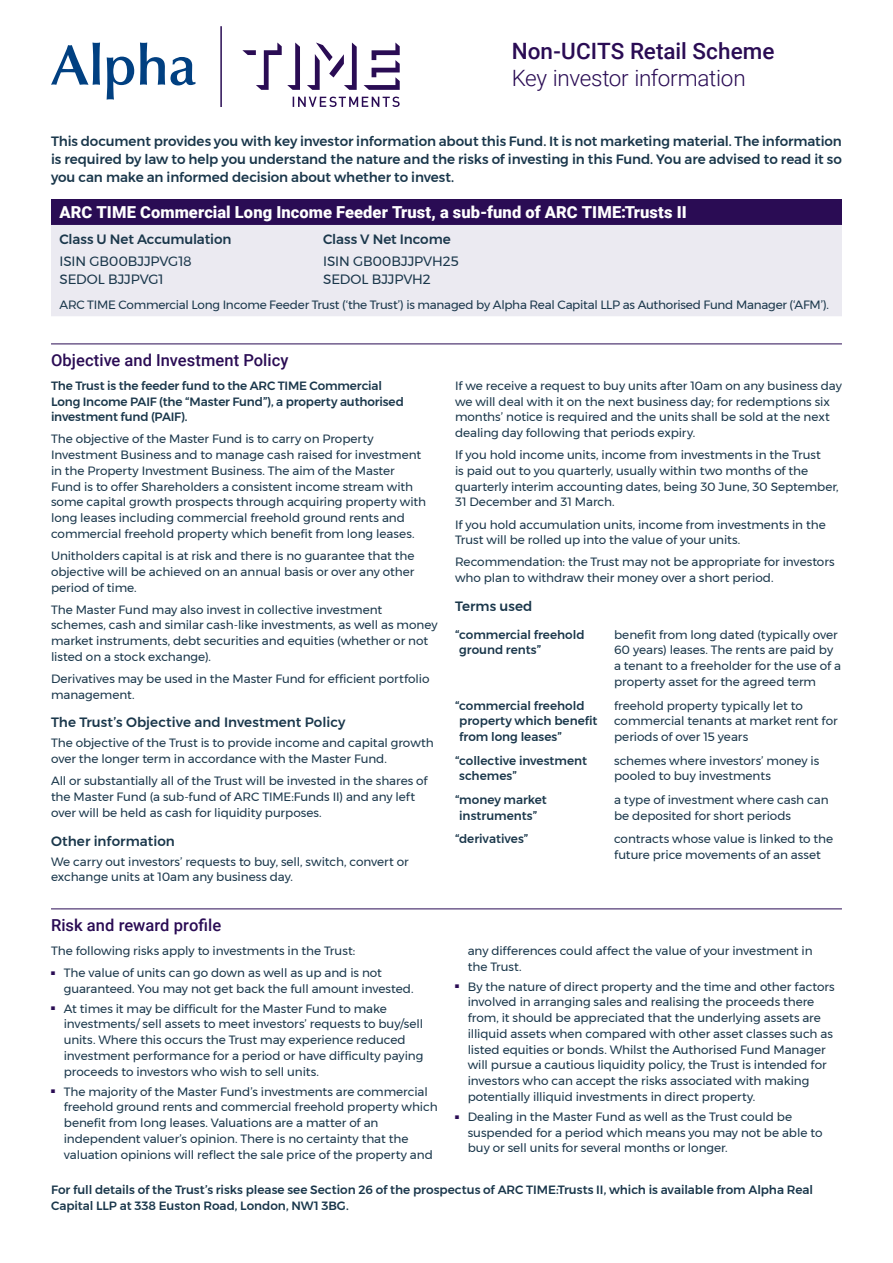
<style>
.page{position:relative;width:893px;height:1263px;background:#fff}
.page>*{position:absolute;margin:0;border:0;box-sizing:border-box;transform-origin:0 0}
.t1{font:300 22.5px "Roboto";letter-spacing:-.01em;color:#2a0c54}
.t2{font:500 22.5px "Roboto";color:#2a0c54}
.Subhead_1{font:900 16.5px "Roboto";letter-spacing:.005em;color:#fff}
.Subhead_1-2{font:500 16.5px "Roboto";letter-spacing:.005em;color:#2a0c54}
.Body{font:500 13.5px/18px "Montserrat";letter-spacing:-.005em;color:#1a374b;text-align:justify}
.Subhead_2{font:500 13.5px "Montserrat";letter-spacing:.005em;color:#1a374b}
.Body-2{font:13.5px/18px "Montserrat";letter-spacing:-.01em;color:#1a374b}
.Side-Body{font:12px/15.8px "Montserrat";letter-spacing:-.005em;color:#1a374b}
.Side-Body-2{font:500 12px/15.8px "Montserrat";letter-spacing:-.005em;color:#1a374b}
.Body-3{font:12px "Montserrat";letter-spacing:-.02em;color:#1a374b}
</style>
<div class="page">
<svg style="left:242px;top:43px;width:158px;height:64px"></svg>
<svg style="left:51px;top:43px;width:145px;height:57px"></svg>
<hr style="left:220px;top:26px;width:2px;height:81px;background:#2a0c54">
<hr style="left:51px;top:343px;width:791px;height:1px;background:#2a0c54">
<div style="left:51px;top:199px;width:791px;height:26px;background:#2a0c54"></div>
<div style="left:51px;top:225px;width:791px;height:91px;background:#ebeaf1"></div>
<hr style="left:51px;top:908px;width:791px;height:1px;background:#2a0c54">
<p class="t2" style="left:512px;top:35px;width:264px">Non-UCITS Retail Scheme</p>
<p class="t1" style="left:512px;top:62px;width:235px">Key investor information</p>
<p class="Body" style="left:51px;top:132px;width:792px">This document provides you with key investor information about this Fund. It is not marketing material. The information is required by law to help you understand the nature and the risks of investing in this Fund. You are advised to read it so you can make an informed decision about whether to invest.</p>
<p class="Subhead_1" style="left:60px;top:200px;width:629px">ARC TIME Commercial Long Income Feeder Trust, a sub-fund of ARC TIME:Trusts II</p>
<p class="Body" style="left:60px;top:230px;width:174px">Class U Net Accumulation</p>
<p class="Body-2" style="left:60px;top:252px;width:134px">ISIN GB00BJJPVG18<br>SEDOL BJJPVG1</p>
<p class="Body" style="left:323px;top:230px;width:129px">Class V Net Income</p>
<p class="Body-2" style="left:323px;top:252px;width:137px">ISIN GB00BJJPVH25<br>SEDOL BJJPVH2</p>
<p class="Body-3" style="left:60px;top:295px;width:771px">ARC TIME Commercial Long Income Feeder Trust (‘the Trust’) is managed by Alpha Real Capital LLP as Authorised Fund Manager (‘AFM’).</p>
<p class="Subhead_1-2" style="left:51px;top:348px;width:239px">Objective and Investment Policy</p>
<p class="Side-Body-2" style="left:51px;top:378px;width:354px">The Trust is the feeder fund to the ARC TIME Commercial<br>Long Income PAIF (the “Master Fund”), a property authorised investment fund (PAIF).</p>
<p class="Side-Body" style="left:51px;top:431px;width:377px">The objective of the Master Fund is to carry on Property Investment Business and to manage cash raised for investment in the Property Investment Business. The aim of the Master Fund is to offer Shareholders a consistent income stream with some capital growth prospects through acquiring property with long leases including commercial freehold ground rents and commercial freehold property which benefit from long leases.</p>
<p class="Side-Body" style="left:51px;top:548px;width:365px;text-align:justify">Unitholders capital is at risk and there is no guarantee that the objective will be achieved on an annual basis or over any other period of time.</p>
<p class="Side-Body" style="left:51px;top:601px;width:388px">The Master Fund may also invest in collective investment schemes, cash and similar cash-like investments, as well as money market instruments, debt securities and equities (whether or not listed on a stock exchange).</p>
<p class="Side-Body" style="left:51px;top:671px;width:380px">Derivatives may be used in the Master Fund for efficient portfolio management.</p>
<p class="Subhead_2" style="left:51px;top:712px;width:296px">The Trust’s Objective and Investment Policy</p>
<p class="Side-Body" style="left:51px;top:735px;width:384px">The objective of the Trust is to provide income and capital growth over the longer term in accordance with the Master Fund.</p>
<p class="Side-Body" style="left:51px;top:773px;width:378px">All or substantially all of the Trust will be invested in the shares of the Master Fund (a sub-fund of ARC TIME:Funds II) and any left over will be held as cash for liquidity purposes.</p>
<p class="Subhead_2" style="left:51px;top:830px;width:125px">Other information</p>
<p class="Side-Body" style="left:51px;top:853px;width:359px">We carry out investors’ requests to buy, sell, switch, convert or exchange units at 10am any business day.</p>
<p class="Side-Body" style="left:455px;top:377px;width:388px">If we receive a request to buy units after 10am on any business day we will deal with it on the next business day; for redemptions six months’ notice is required and the units shall be sold at the next dealing day following that periods expiry.</p>
<p class="Side-Body" style="left:455px;top:447px;width:385px">If you hold income units, income from investments in the Trust<br>is paid out to you quarterly, usually within two months of the quarterly interim accounting dates, being 30 June, 30 September, 31 December and 31 March.</p>
<p class="Side-Body" style="left:455px;top:516px;width:372px">If you hold accumulation units, income from investments in the<br>Trust will be rolled up into the value of your units.</p>
<p class="Side-Body" style="left:455px;top:554px;width:381px">Recommendation: the Trust may not be appropriate for investors who plan to withdraw their money over a short period.</p>
<p class="Subhead_2" style="left:455px;top:595px;width:79px">Terms used</p>
<p class="Side-Body-2" style="left:459px;top:626px;width:127px;text-indent:-4px">“commercial freehold ground rents”</p>
<p class="Side-Body" style="left:614px;top:626px;width:228px">benefit from long dated (typically over 60 years) leases. The rents are paid by a tenant to a freeholder for the use of a property asset for the agreed term</p>
<p class="Side-Body-2" style="left:459px;top:697px;width:140px;text-indent:-4px">“commercial freehold property which benefit from long leases”</p>
<p class="Side-Body" style="left:614px;top:697px;width:225px">freehold property typically let to commercial tenants at market rent for periods of over 15 years</p>
<p class="Side-Body-2" style="left:459px;top:752px;width:129px;text-indent:-4px">“collective investment schemes”</p>
<p class="Side-Body" style="left:614px;top:752px;width:207px">schemes where investors’ money is pooled to buy investments</p>
<p class="Side-Body-2" style="left:455px;top:792px;width:93px;text-align:center">“money market instruments”</p>
<p class="Side-Body" style="left:614px;top:792px;width:216px">a type of investment where cash can be deposited for short periods</p>
<p class="Side-Body-2" style="left:455px;top:831px;width:75px">“derivatives”</p>
<p class="Side-Body" style="left:614px;top:831px;width:221px">contracts whose value is linked to the future price movements of an asset</p>
<p class="Subhead_1-2" style="left:51px;top:913px;width:172px">Risk and reward profile</p>
<p class="Side-Body" style="left:51px;top:942px;width:306px">The following risks apply to investments in the Trust:</p>
<p class="Side-Body" style="left:64px;top:965px;width:351px;text-indent:-13px"><sup>■</sup> The value of units can go down as well as up and is not guaranteed. You may not get back the full amount invested.</p>
<p class="Side-Body" style="left:64px;top:1000px;width:361px;text-indent:-13px"><sup>■</sup> At times it may be difficult for the Master Fund to make investments/ sell assets to meet investors’ requests to buy/sell units. Where this occurs the Trust may experience reduced investment performance for a period or have difficulty paying proceeds to investors who wish to sell units.</p>
<p class="Side-Body" style="left:64px;top:1083px;width:375px;text-indent:-13px"><sup>■</sup> The majority of the Master Fund’s investments are commercial freehold ground rents and commercial freehold property which benefit from long leases. Valuations are a matter of an independent valuer’s opinion. There is no certainty that the valuation opinions will reflect the sale price of the property and</p>
<p class="Side-Body" style="left:468px;top:942px;width:346px">any differences could affect the value of your investment in the Trust.</p>
<p class="Side-Body" style="left:468px;top:978px;width:368px;text-indent:-13px"><sup>■</sup> By the nature of direct property and the time and other factors involved in arranging sales and realising the proceeds there from, it should be appreciated that the underlying assets are illiquid assets when compared with other asset classes such as listed equities or bonds. Whilst the Authorised Fund Manager will pursue a cautious liquidity policy, the Trust is intended for investors who can accept the risks associated with making potentially illiquid investments in direct property.</p>
<p class="Side-Body" style="left:468px;top:1108px;width:356px;text-indent:-13px"><sup>■</sup> Dealing in the Master Fund as well as the Trust could be suspended for a period which means you may not be able to buy or sell units for several months or longer.</p>
<p class="Side-Body-2" style="left:51px;top:1182px;width:764px">For full details of the Trust’s risks please see Section 26 of the prospectus of ARC TIME:Trusts II, which is available from Alpha Real<br>Capital LLP at 338 Euston Road, London, NW1 3BG.</p>
</div>
